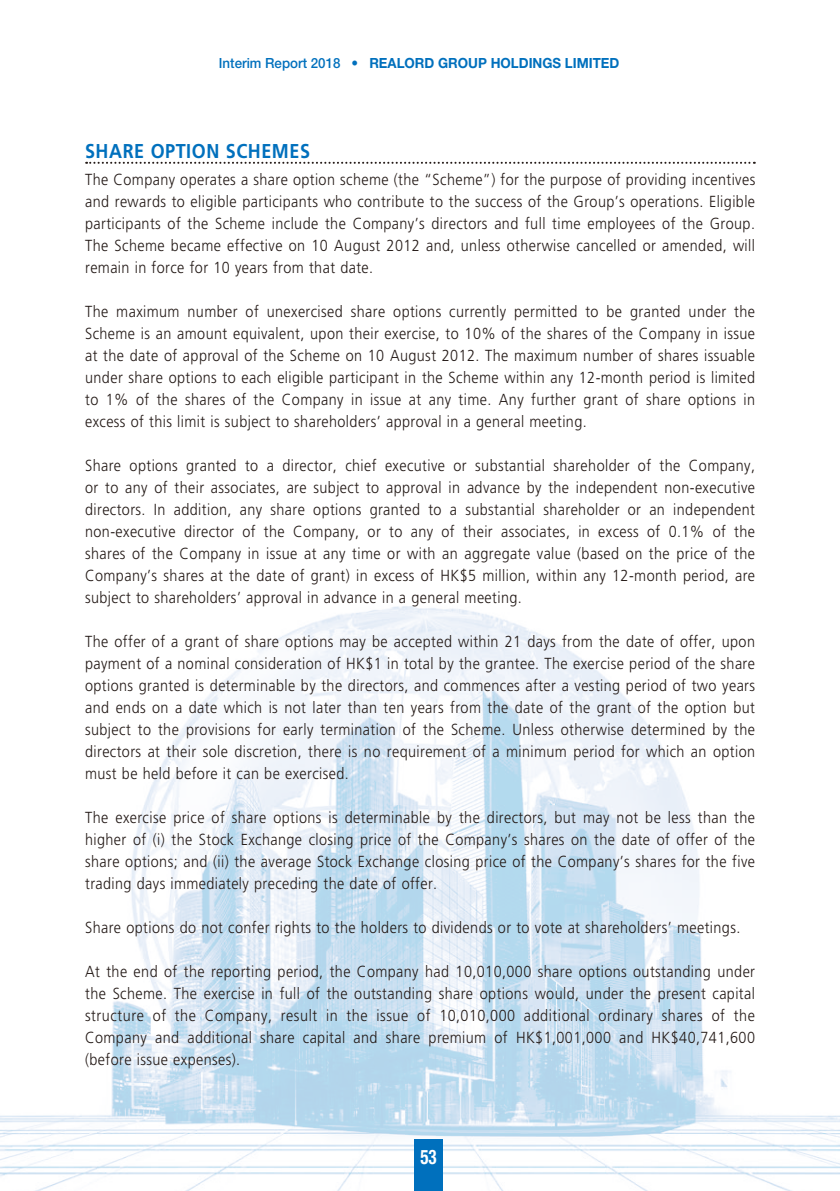
<style>
.page{position:relative;width:840px;height:1191px;background:#fff}
.page>*{position:absolute;margin:0;border:0;box-sizing:border-box;transform-origin:0 0}
.t1{font:700 20px "Frutiger LT Std";letter-spacing:.03em;color:#0070bd;scale:.9 1}
.t2{font:700 condensed 20px "Helvetica Neue LT Std";color:#fff;scale:.85 1}
.t3{font:300 16px/22px "Frutiger LT Std";letter-spacing:.03em;color:#231916;text-align:justify;scale:.9 1}
.t4{font:700 14px "Helvetica Neue LT Std";color:#0070bd;scale:.95 1}
.s1{font-weight:500}
</style>
<div class="page">
<img style="left:0;top:161px;width:839px;height:1030px">
<div style="left:414px;top:1140px;width:28px;height:51px;background:#0070bd"></div>
<svg style="left:86px;top:162px;width:668px;height:2px"></svg>
<p class="t4" style="left:219px;top:55px;width:423px"><span class="s1">Interim Report 2018 •</span> REALORD GROUP HOLDINGS LIMITED</p>
<p class="t1" style="left:85px;top:140px;width:251px">SHARE OPTION SCHEMES</p>
<p class="t3" style="left:85px;top:168px;width:745px">The Company operates a share option scheme (the “Scheme”) for the purpose of providing incentives and rewards to eligible participants who contribute to the success of the Group’s operations. Eligible participants of the Scheme include the Company’s directors and full time employees of the Group.<br>The Scheme became effective on 10 August 2012 and, unless otherwise cancelled or amended, will remain in force for 10 years from that date.</p>
<p class="t3" style="left:85px;top:300px;width:745px">The maximum number of unexercised share options currently permitted to be granted under the Scheme is an amount equivalent, upon their exercise, to 10% of the shares of the Company in issue at the date of approval of the Scheme on 10 August 2012. The maximum number of shares issuable under share options to each eligible participant in the Scheme within any 12-month period is limited to 1% of the shares of the Company in issue at any time. Any further grant of share options in excess of this limit is subject to shareholders’ approval in a general meeting.</p>
<p class="t3" style="left:85px;top:454px;width:745px">Share options granted to a director, chief executive or substantial shareholder of the Company, or to any of their associates, are subject to approval in advance by the independent non-executive directors. In addition, any share options granted to a substantial shareholder or an independent non-executive director of the Company, or to any of their associates, in excess of 0.1% of the shares of the Company in issue at any time or with an aggregate value (based on the price of the Company’s shares at the date of grant) in excess of HK$5 million, within any 12-month period, are subject to shareholders’ approval in advance in a general meeting.</p>
<p class="t3" style="left:85px;top:630px;width:745px">The offer of a grant of share options may be accepted within 21 days from the date of offer, upon payment of a nominal consideration of HK$1 in total by the grantee. The exercise period of the share options granted is determinable by the directors, and commences after a vesting period of two years and ends on a date which is not later than ten years from the date of the grant of the option but subject to the provisions for early termination of the Scheme. Unless otherwise determined by the directors at their sole discretion, there is no requirement of a minimum period for which an option must be held before it can be exercised.</p>
<p class="t3" style="left:85px;top:806px;width:745px">The exercise price of share options is determinable by the directors, but may not be less than the higher of (i) the Stock Exchange closing price of the Company’s shares on the date of offer of the share options; and (ii) the average Stock Exchange closing price of the Company’s shares for the five trading days immediately preceding the date of offer.</p>
<p class="t3" style="left:85px;top:916px;width:729px">Share options do not confer rights to the holders to dividends or to vote at shareholders’ meetings.</p>
<p class="t3" style="left:85px;top:960px;width:745px">At the end of the reporting period, the Company had 10,010,000 share options outstanding under the Scheme. The exercise in full of the outstanding share options would, under the present capital structure of the Company, result in the issue of 10,010,000 additional ordinary shares of the Company and additional share capital and share premium of HK$1,001,000 and HK$40,741,600 (before issue expenses).</p>
<p class="t2" style="left:420px;top:1144px;width:21px">53</p>
</div>
